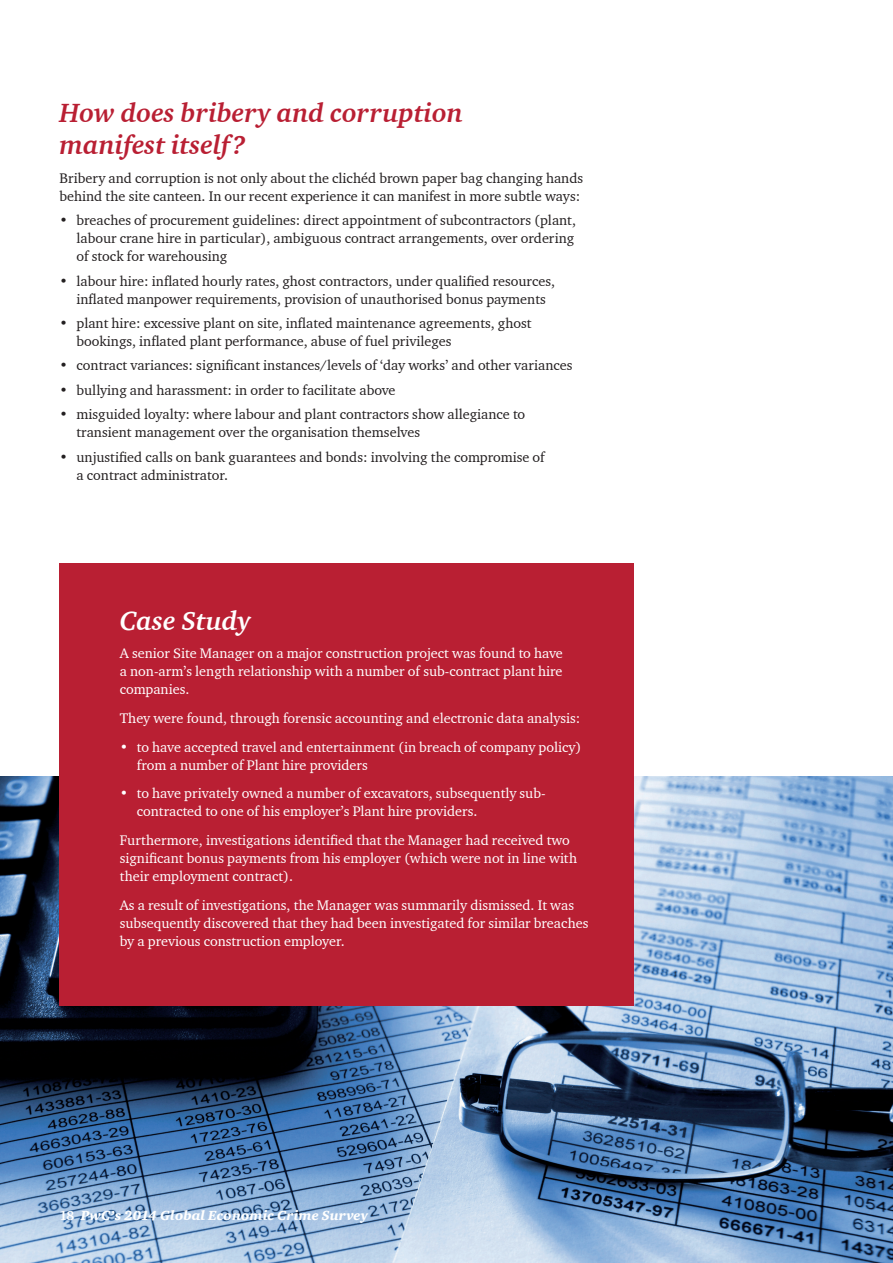
<style>
.page{position:relative;width:893px;height:1263px;background:#fff}
.page>*{position:absolute;margin:0;border:0;box-sizing:border-box;transform-origin:0 0}
._02C_-_Heading_3{font:italic 700 27px/32.4px "Charter ITC";color:#b91f33}
._04A_-_Body_Text{font:italic 700 27px "Charter ITC";color:#fff}
._04A_-_Body_Text-2{font:14.25px/18px "Charter ITC";color:#231f20}
._04A_-_Body_Text-3{font:14.25px/18px "Charter ITC";color:#fff}
.Main_Title_Small_wh{font:13.5px "Charter ITC Blac Ital";color:#fff}
.Main_Title_Small_wh-2{font:700 13.5px "Charter ITC";color:#fff}
</style>
<div class="page">
<img style="left:0;top:776px;width:893px;height:487px">
<div style="left:60px;top:563px;width:574px;height:443px;background:#b91f33"></div>
<p class="_02C_-_Heading_3" style="left:60px;top:96px;width:405px">How does bribery and corruption manifest itself?</p>
<p class="_04A_-_Body_Text-2" style="left:60px;top:169px;width:525px">Bribery and corruption is not only about the clichéd brown paper bag changing hands behind the site canteen. In our recent experience it can manifest in more subtle ways:</p>
<p class="_04A_-_Body_Text-2" style="left:77px;top:211px;width:501px;text-indent:-17px">• breaches of procurement guidelines: direct appointment of subcontractors (plant, labour crane hire in particular), ambiguous contract arrangements, over ordering of stock for warehousing</p>
<p class="_04A_-_Body_Text-2" style="left:60px;top:272px;width:497px;text-align:center">• labour hire: inflated hourly rates, ghost contractors, under qualified resources, inflated manpower requirements, provision of unauthorised bonus payments</p>
<p class="_04A_-_Body_Text-2" style="left:77px;top:314px;width:456px;text-indent:-17px">• plant hire: excessive plant on site, inflated maintenance agreements, ghost bookings, inflated plant performance, abuse of fuel privileges</p>
<p class="_04A_-_Body_Text-2" style="left:60px;top:356px;width:514px">• contract variances: significant instances/levels of ‘day works’ and other variances</p>
<p class="_04A_-_Body_Text-2" style="left:60px;top:381px;width:338px">• bullying and harassment: in order to facilitate above</p>
<p class="_04A_-_Body_Text-2" style="left:77px;top:405px;width:450px;text-indent:-17px">• misguided loyalty: where labour and plant contractors show allegiance to transient management over the organisation themselves</p>
<p class="_04A_-_Body_Text-2" style="left:77px;top:447px;width:470px;text-indent:-17px">• unjustified calls on bank guarantees and bonds: involving the compromise of a contract administrator.</p>
<p class="_04A_-_Body_Text" style="left:120px;top:604px;width:133px">Case Study</p>
<p class="_04A_-_Body_Text-3" style="left:120px;top:644px;width:445px;text-align:justify">A senior Site Manager on a major construction project was found to have a non-arm’s length relationship with a number of sub-contract plant hire companies.</p>
<p class="_04A_-_Body_Text-3" style="left:120px;top:709px;width:462px">They were found, through forensic accounting and electronic data analysis:</p>
<p class="_04A_-_Body_Text-3" style="left:137px;top:737px;width:446px;text-indent:-17px">• to have accepted travel and entertainment (in breach of company policy) from a number of Plant hire providers</p>
<p class="_04A_-_Body_Text-3" style="left:137px;top:784px;width:410px;text-indent:-17px">• to have privately owned a number of excavators, subsequently sub&shy;contracted to one of his employer’s Plant hire providers.</p>
<p class="_04A_-_Body_Text-3" style="left:120px;top:831px;width:459px">Furthermore, investigations identified that the Manager had received two significant bonus payments from his employer (which were not in line with their employment contract).</p>
<p class="_04A_-_Body_Text-3" style="left:120px;top:895px;width:470px">As a result of investigations, the Manager was summarily dismissed. It was subsequently discovered that they had been investigated for similar breaches by a previous construction employer.</p>
<p class="Main_Title_Small_wh-2" style="left:60px;top:1207px;width:16px">18</p>
<p class="Main_Title_Small_wh" style="left:81px;top:1207px;width:289px">PwC’s 2014 Global Economic Crime Survey</p>
</div>
